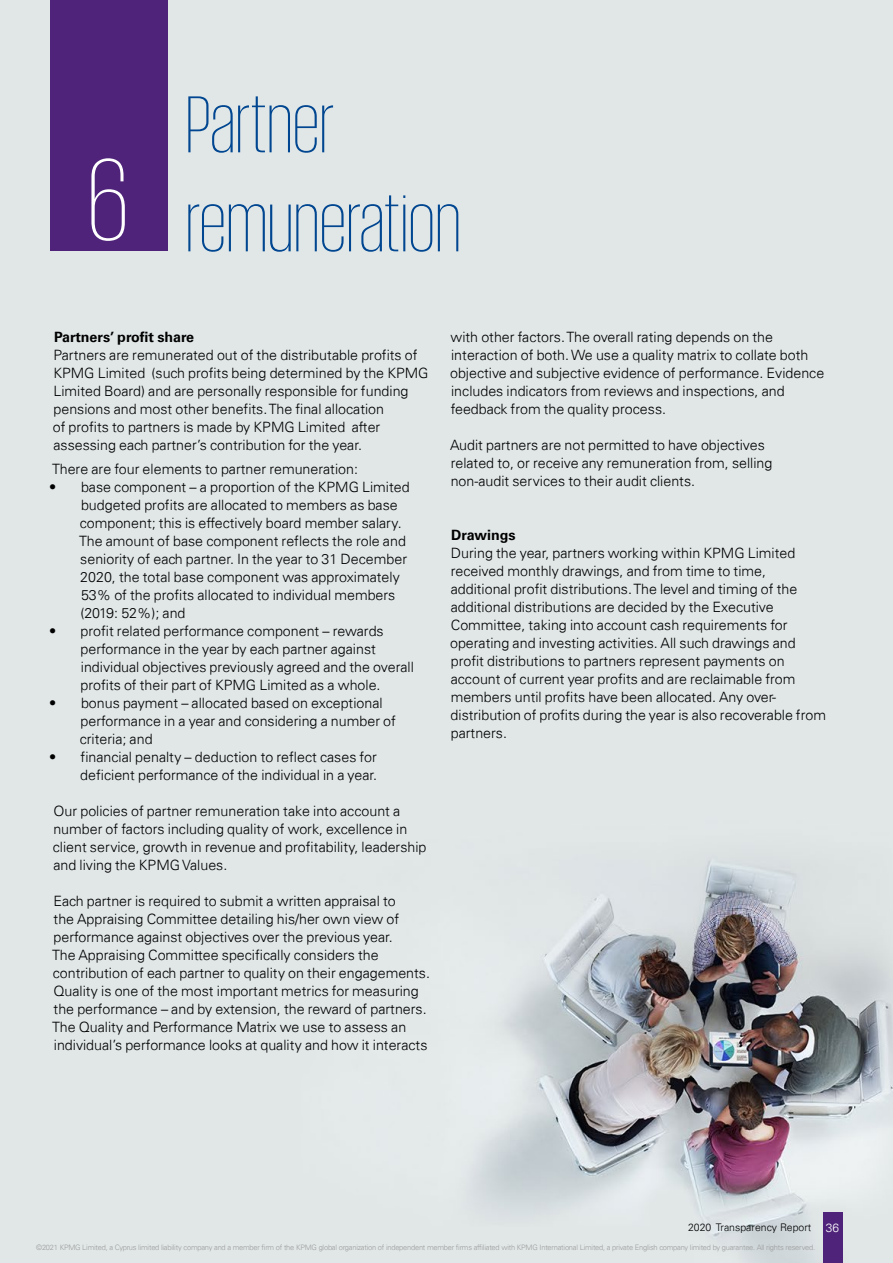
<style>
.page{position:relative;width:893px;height:1263px;background:#fff}
.page>*{position:absolute;margin:0;border:0;box-sizing:border-box;transform-origin:0 0}
.t1{font:200 120px "KPMG Greek";color:#fff}
.t2{font:200 82.5px/99px "KPMG Greek";color:#004690}
.t3{font:300 14.25px/18px "Univers 45";color:#000}
.t4{font:700 14.25px "Univers 65";color:#000}
.t5{font:300 12px "Univers 45";color:#fff}
.t6{font:300 10.5px "Univers 45";color:#000}
.t7{font:300 7.5px "Univers 45";letter-spacing:-.03em;color:#9d9d9c}
</style>
<div class="page">
<img style="left:0;top:0;width:893px;height:1263px">
<div style="left:823px;top:1212px;width:19px;height:51px;background:#4e2379"></div>
<div style="left:50px;top:0;width:117px;height:251px;background:#4e2379"></div>
<h1 class="t1" style="left:88px;top:143px;width:42px">6</h1>
<h2 class="t2" style="left:185px;top:73px;width:277px">Partner remuneration</h2>
<p class="t4" style="left:54px;top:329px;width:142px">Partners’ profit share</p>
<p class="t3" style="left:53px;top:346px;width:377px">Partners are remunerated out of the distributable profits of KPMG Limited (such profits being determined by the KPMG Limited Board) and are personally responsible for funding pensions and most other benefits. The final allocation<br>of profits to partners is made by KPMG Limited after assessing each partner’s contribution for the year.</p>
<p class="t3" style="left:52px;top:460px;width:307px">There are four elements to partner remuneration:</p>
<p class="t3" style="left:79px;top:478px;width:332px;text-indent:-30px">• base component – a proportion of the KPMG Limited budgeted profits are allocated to members as base component; this is effectively board member salary.<br>The amount of base component reflects the role and seniority of each partner. In the year to 31 December 2020, the total base component was approximately 53% of the profits allocated to individual members (2019: 52%); and</p>
<p class="t3" style="left:81px;top:622px;width:335px;text-indent:-31px">• profit related performance component – rewards performance in the year by each partner against individual objectives previously agreed and the overall profits of their part of KPMG Limited as a whole.</p>
<p class="t3" style="left:80px;top:694px;width:318px;text-indent:-31px">• bonus payment – allocated based on exceptional performance in a year and considering a number of criteria; and</p>
<p class="t3" style="left:49px;top:748px;width:330px;text-align:right">• financial penalty – deduction to reflect cases for deficient performance of the individual in a year.</p>
<p class="t3" style="left:53px;top:802px;width:375px">Our policies of partner remuneration take into account a number of factors including quality of work, excellence in client service, growth in revenue and profitability, leadership and living the KPMG Values.</p>
<p class="t3" style="left:52px;top:892px;width:379px">Each partner is required to submit a written appraisal to<br>the Appraising Committee detailing his/her own view of performance against objectives over the previous year.<br>The Appraising Committee specifically considers the contribution of each partner to quality on their engagements.<br>Quality is one of the most important metrics for measuring the performance – and by extension, the reward of partners.<br>The Quality and Performance Matrix we use to assess an individual’s performance looks at quality and how it interacts</p>
<p class="t3" style="left:450px;top:328px;width:376px">with other factors. The overall rating depends on the interaction of both. We use a quality matrix to collate both objective and subjective evidence of performance. Evidence includes indicators from reviews and inspections, and feedback from the quality process.</p>
<p class="t3" style="left:450px;top:436px;width:324px">Audit partners are not permitted to have objectives related to, or receive any remuneration from, selling non-audit services to their audit clients.</p>
<p class="t4" style="left:451px;top:527px;width:66px">Drawings</p>
<p class="t3" style="left:450px;top:544px;width:377px">During the year, partners working within KPMG Limited received monthly drawings, and from time to time, additional profit distributions. The level and timing of the additional distributions are decided by the Executive Committee, taking into account cash requirements for operating and investing activities. All such drawings and profit distributions to partners represent payments on account of current year profits and are reclaimable from members until profits have been allocated. Any over&shy;distribution of profits during the year is also recoverable from partners.</p>
<p class="t6" style="left:688px;top:1220px;width:125px">2020 Transparency Report</p>
<p class="t7" style="left:36px;top:1243px;width:780px">©2021 KPMG Limited, a Cyprus limited liability company and a member firm of the KPMG global organization of independent member firms affiliated with KPMG International Limited, a private English company limited by guarantee. All rights reserved.</p>
<p class="t5" style="left:826px;top:1220px;width:15px">36</p>
</div>
